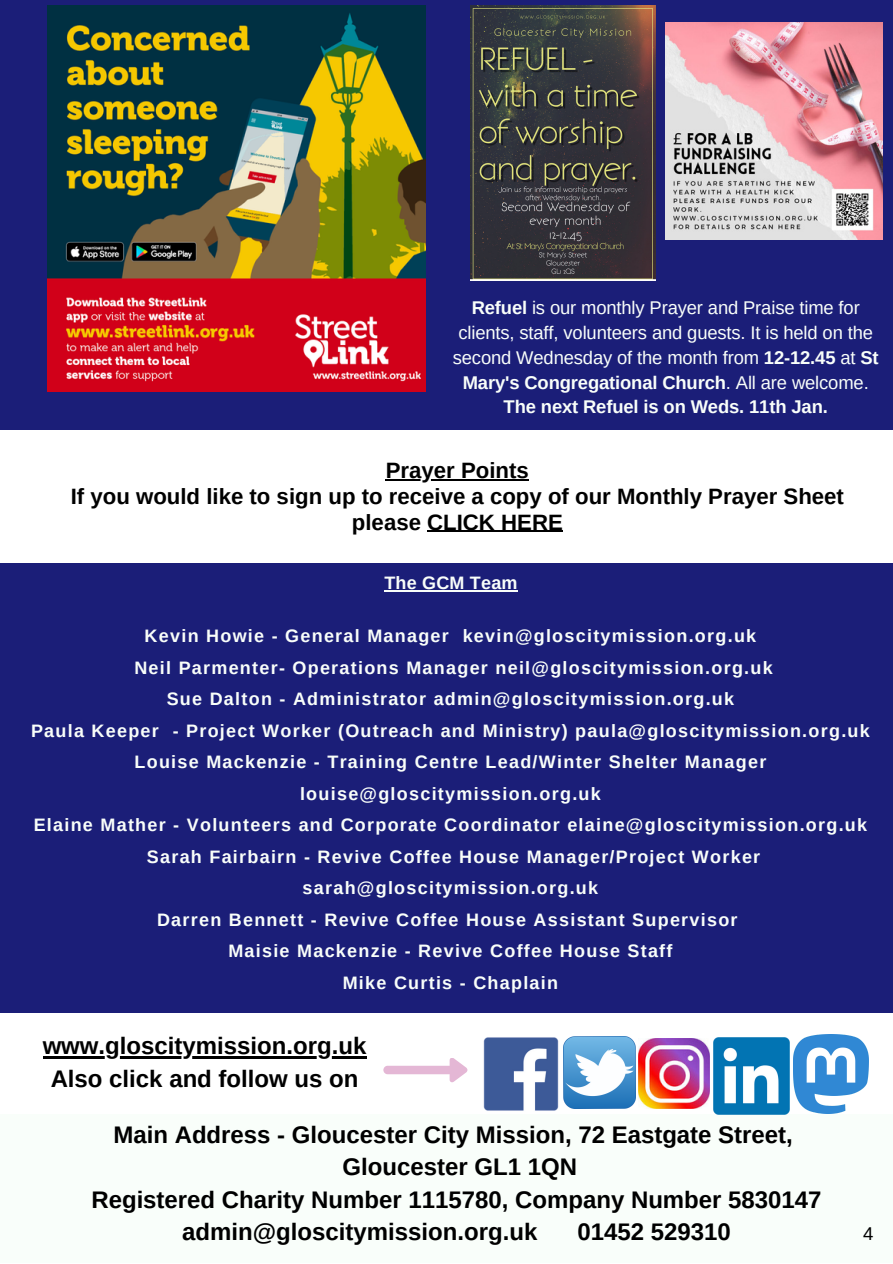
<style>
.page{position:relative;width:893px;height:1264px;background:#fff}
.page>*{position:absolute;margin:0;border:0;box-sizing:border-box;transform-origin:0 0}
.t1{font:700 24px/32.5px "Arimo";color:#000;text-align:center}
.t2{font:700 22.2px/25.8px "Arimo";color:#000;text-align:center}
.t3{font:18.6px "Arimo";color:#000}
.t4{font:18.45px/24.8px "Arimo";letter-spacing:-.01em;color:#f9fefa;text-align:center}
.t5{font:700 18px/31.5px "Arimo";letter-spacing:.07em;color:#f9fefa;text-align:center}
.t6{font:700 18px "Arimo";letter-spacing:.01em;color:#f9fefa}
.s1{font-weight:700}
</style>
<div class="page">
<div style="left:0;top:1113px;width:892px;height:149px;background:#f9fefa"></div>
<img style="left:574px;top:1036px;width:61px;height:72px">
<img style="left:467px;top:1036px;width:107px;height:75px">
<img style="left:638px;top:1038px;width:71px;height:70px">
<img style="left:713px;top:1037px;width:76px;height:77px">
<div style="left:0;top:564px;width:892px;height:448px;background:#1b1e78"></div>
<svg style="left:383px;top:1058px;width:84px;height:24px"></svg>
<div style="left:0;top:0;width:892px;height:430px;background:#1b1e78"></div>
<hr style="left:386px;top:479px;width:143px;height:1px;background:#000">
<hr style="left:427px;top:531px;width:135px;height:1px;background:#000">
<img style="left:47px;top:5px;width:378px;height:386px">
<img style="left:470px;top:5px;width:185px;height:276px">
<img style="left:665px;top:22px;width:217px;height:217px">
<img style="left:793px;top:1034px;width:75px;height:79px">
<hr style="left:384px;top:590px;width:133px;height:1px;background:#f9fefa">
<hr style="left:43px;top:1056px;width:323px;height:2px;background:#000">
<p class="t4" style="left:453px;top:295px;width:427px"><span class="s1">Refuel</span> is our monthly Prayer and Praise time for clients, staff, volunteers and guests. It is held on the second Wednesday of the month from <span class="s1">12-12.45</span> at <span class="s1">St Mary's Congregational Church</span>. All are welcome.<br><span class="s1">The next Refuel is on Weds. 11th Jan.</span></p>
<p class="t2" style="left:71px;top:457px;width:774px">Prayer Points<br>If you would like to sign up to receive a copy of our Monthly Prayer Sheet please CLICK HERE</p>
<p class="t6" style="left:384px;top:573px;width:135px">The GCM Team</p>
<p class="t5" style="left:31px;top:620px;width:840px">Kevin Howie - General Manager kevin@gloscitymission.org.uk<br>Neil Parmenter- Operations Manager neil@gloscitymission.org.uk<br>Sue Dalton - Administrator admin@gloscitymission.org.uk<br>Paula Keeper - Project Worker (Outreach and Ministry) paula@gloscitymission.org.uk Louise Mackenzie - Training Centre Lead/Winter Shelter Manager louise@gloscitymission.org.uk<br>Elaine Mather - Volunteers and Corporate Coordinator elaine@gloscitymission.org.uk Sarah Fairbairn - Revive Coffee House Manager/Project Worker sarah@gloscitymission.org.uk<br>Darren Bennett - Revive Coffee House Assistant Supervisor<br>Maisie Mackenzie - Revive Coffee House Staff<br>Mike Curtis - Chaplain</p>
<h1 class="t1" style="left:43px;top:1029px;width:325px">www.gloscitymission.org.uk<br>Also click and follow us on</h1>
<h1 class="t1" style="left:113px;top:1118px;width:681px">Main Address - Gloucester City Mission, 72 Eastgate Street,</h1>
<h1 class="t1" style="left:342px;top:1150px;width:236px">Gloucester GL1 1QN</h1>
<h1 class="t1" style="left:91px;top:1183px;width:731px">Registered Charity Number 1115780, Company Number 5830147</h1>
<h1 class="t1" style="left:182px;top:1215px;width:356px">admin@gloscitymission.org.uk</h1>
<h1 class="t1" style="left:577px;top:1215px;width:155px">01452 529310</h1>
<p class="t3" style="left:863px;top:1223px;width:12px">4</p>
</div>
